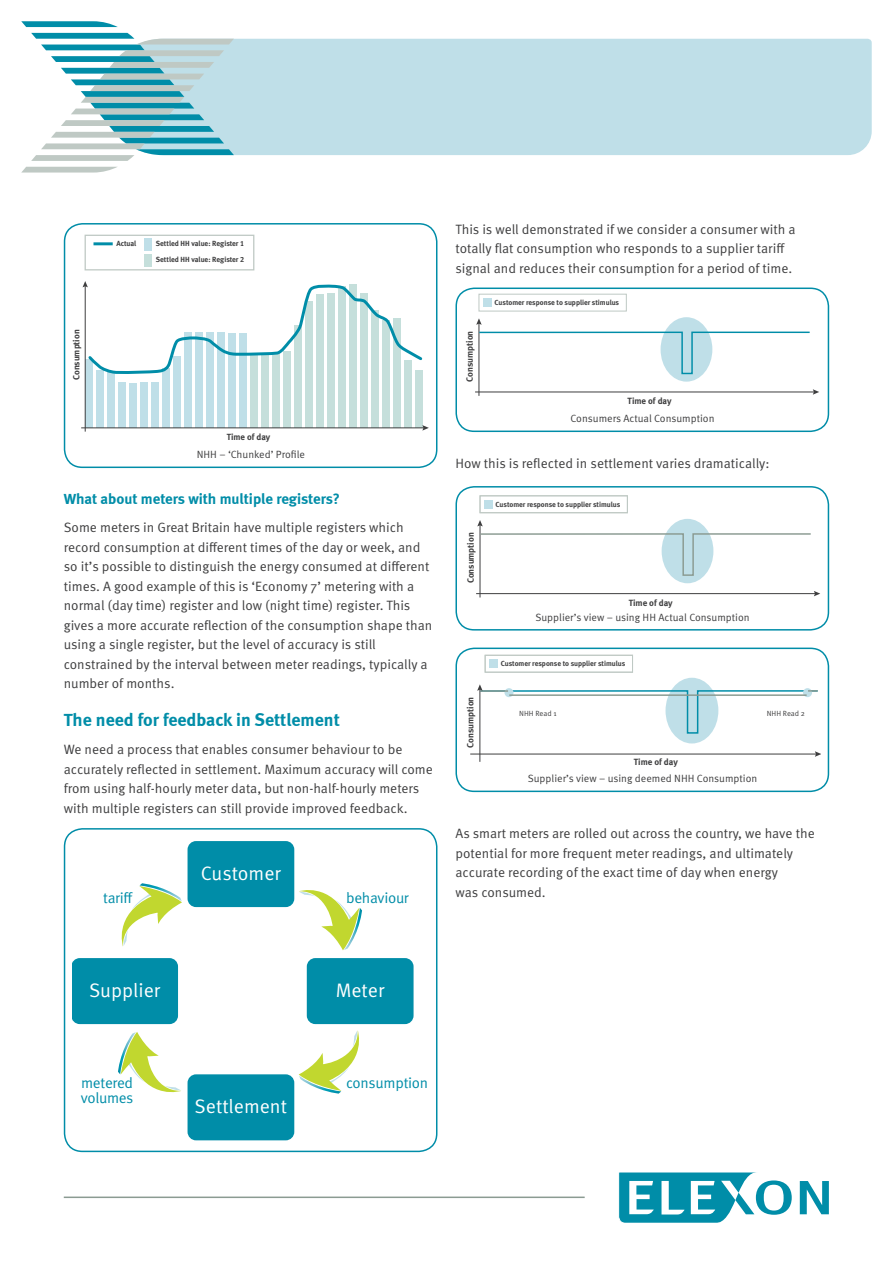
<style>
.page{position:relative;width:893px;height:1263px;background:#fff}
.page>*{position:absolute;margin:0;border:0;box-sizing:border-box;transform-origin:0 0}
.t1{font:19.5px "Meta OT";color:#fff}
.Body_copy{font:18px "Meta Bold LF";color:#008da8}
.t2{font:15px "Meta OT";letter-spacing:-.02em;color:#008da8}
._2nd_Subhead{font:15px "Meta Bold LF";color:#008da8}
.Body_copy-2{font:13.5px/19.5px "Meta OT";color:#3e3e3f}
.Footnote{font:10.5px "Meta OT";color:#3e3e3f}
.t3{font:9px "Meta Bold LF";color:#3e3e3f}
.t4{font:8.85px "Meta Bold LF";color:#3e3e3f}
.t5{font:7.5px "Meta OT";letter-spacing:-.005em;color:#3e3e3f}
.t6{font:7.35px "Meta Bold LF";letter-spacing:-.005em;color:#3e3e3f}
</style>
<div class="page">
<div style="left:234px;top:39px;width:638px;height:116px;background:#bfdfe8"></div>
<svg style="left:21px;top:21px;width:97px;height:6px"></svg>
<svg style="left:21px;top:167px;width:96px;height:6px"></svg>
<svg style="left:31px;top:33px;width:203px;height:128px"></svg>
<svg style="left:618px;top:1172px;width:211px;height:50px"></svg>
<div style="left:64px;top:223px;width:373px;height:245px;border:2px solid #008da8;border-radius:18px"></div>
<div style="left:85px;top:360px;width:8px;height:68px;background:#bfdfe8"></div>
<div style="left:250px;top:355px;width:8px;height:73px;background:#c5dfdb"></div>
<div style="left:261px;top:355px;width:8px;height:73px;background:#c5dfdb"></div>
<div style="left:272px;top:354px;width:8px;height:74px;background:#c5dfdb"></div>
<div style="left:283px;top:351px;width:8px;height:77px;background:#c5dfdb"></div>
<div style="left:294px;top:325px;width:8px;height:103px;background:#c5dfdb"></div>
<div style="left:305px;top:301px;width:8px;height:127px;background:#c5dfdb"></div>
<div style="left:316px;top:294px;width:8px;height:134px;background:#c5dfdb"></div>
<div style="left:327px;top:293px;width:8px;height:135px;background:#c5dfdb"></div>
<div style="left:338px;top:286px;width:8px;height:142px;background:#c5dfdb"></div>
<div style="left:349px;top:284px;width:8px;height:144px;background:#c5dfdb"></div>
<div style="left:360px;top:293px;width:8px;height:135px;background:#c5dfdb"></div>
<div style="left:371px;top:310px;width:8px;height:118px;background:#c5dfdb"></div>
<div style="left:382px;top:320px;width:8px;height:108px;background:#c5dfdb"></div>
<div style="left:393px;top:319px;width:8px;height:109px;background:#c5dfdb"></div>
<div style="left:404px;top:360px;width:8px;height:68px;background:#c5dfdb"></div>
<div style="left:415px;top:370px;width:8px;height:58px;background:#c5dfdb"></div>
<div style="left:206px;top:332px;width:8px;height:96px;background:#bfdfe8"></div>
<div style="left:217px;top:332px;width:8px;height:96px;background:#bfdfe8"></div>
<div style="left:228px;top:333px;width:8px;height:95px;background:#bfdfe8"></div>
<div style="left:239px;top:333px;width:8px;height:95px;background:#bfdfe8"></div>
<div style="left:195px;top:332px;width:8px;height:96px;background:#bfdfe8"></div>
<div style="left:184px;top:332px;width:8px;height:96px;background:#bfdfe8"></div>
<div style="left:173px;top:356px;width:8px;height:72px;background:#bfdfe8"></div>
<div style="left:162px;top:368px;width:8px;height:60px;background:#bfdfe8"></div>
<div style="left:151px;top:382px;width:8px;height:46px;background:#bfdfe8"></div>
<div style="left:140px;top:383px;width:8px;height:45px;background:#bfdfe8"></div>
<div style="left:129px;top:383px;width:8px;height:45px;background:#bfdfe8"></div>
<div style="left:118px;top:382px;width:8px;height:46px;background:#bfdfe8"></div>
<div style="left:107px;top:371px;width:8px;height:57px;background:#bfdfe8"></div>
<div style="left:96px;top:370px;width:8px;height:58px;background:#bfdfe8"></div>
<hr style="left:81px;top:427px;width:343px;height:1px;background:#3e3e3f">
<svg style="left:422px;top:425px;width:7px;height:6px"></svg>
<hr style="left:85px;top:285px;width:1px;height:147px;background:#3e3e3f">
<svg style="left:83px;top:281px;width:340px;height:96px"></svg>
<div style="left:144px;top:238px;width:8px;height:12px;background:#bfdfe8"></div>
<div style="left:144px;top:254px;width:8px;height:13px;background:#c5dfdb"></div>
<hr style="left:93px;top:242px;width:20px;height:3px;background:#008da8">
<div style="left:85px;top:235px;width:169px;height:35px;border:1px solid #bfc9c4"></div>
<div style="left:64px;top:828px;width:373px;height:324px;border:2px solid #008da8;border-radius:18px"></div>
<svg style="left:299px;top:890px;width:63px;height:60px"></svg>
<svg style="left:299px;top:1030px;width:60px;height:63px"></svg>
<svg style="left:118px;top:1032px;width:63px;height:61px"></svg>
<svg style="left:121px;top:883px;width:61px;height:63px"></svg>
<div style="left:188px;top:841px;width:106px;height:66px;background:#008da8;border-radius:9px"></div>
<div style="left:188px;top:1074px;width:106px;height:66px;background:#008da8;border-radius:9px"></div>
<div style="left:307px;top:958px;width:107px;height:66px;background:#008da8;border-radius:9px"></div>
<div style="left:73px;top:958px;width:105px;height:66px;background:#008da8"></div>
<div style="left:455px;top:288px;width:374px;height:144px;border:2px solid #008da8;border-radius:18px"></div>
<div style="left:661px;top:317px;width:51px;height:65px;background:#bfdfe8;border-radius:50%"></div>
<hr style="left:479px;top:323px;width:1px;height:73px;background:#3e3e3f">
<svg style="left:476px;top:318px;width:6px;height:7px"></svg>
<hr style="left:475px;top:392px;width:340px;height:1px;background:#3e3e3f">
<svg style="left:813px;top:389px;width:6px;height:6px"></svg>
<svg style="left:478px;top:331px;width:332px;height:44px"></svg>
<div style="left:479px;top:294px;width:148px;height:17px;border:1px solid #bfc9c4"></div>
<div style="left:483px;top:299px;width:8px;height:8px;background:#bfdfe8"></div>
<div style="left:455px;top:486px;width:374px;height:144px;border:2px solid #008da8;border-radius:18px"></div>
<div style="left:662px;top:519px;width:51px;height:64px;background:#bfdfe8;border-radius:50%"></div>
<hr style="left:480px;top:524px;width:1px;height:73px;background:#3e3e3f">
<svg style="left:477px;top:520px;width:6px;height:6px"></svg>
<hr style="left:476px;top:593px;width:340px;height:1px;background:#3e3e3f">
<svg style="left:814px;top:591px;width:6px;height:5px"></svg>
<svg style="left:479px;top:532px;width:332px;height:45px"></svg>
<div style="left:480px;top:495px;width:148px;height:18px;border:1px solid #bfc9c4"></div>
<div style="left:484px;top:500px;width:8px;height:8px;background:#bfdfe8"></div>
<div style="left:455px;top:648px;width:374px;height:144px;border:2px solid #008da8;border-radius:18px"></div>
<div style="left:665px;top:678px;width:53px;height:65px;background:#bfdfe8;border-radius:50%"></div>
<hr style="left:470px;top:754px;width:347px;height:1px;background:#3e3e3f">
<svg style="left:815px;top:751px;width:6px;height:6px"></svg>
<div style="left:485px;top:655px;width:148px;height:17px;border:1px solid #bfc9c4"></div>
<div style="left:489px;top:660px;width:9px;height:8px;background:#bfdfe8"></div>
<hr style="left:479px;top:689px;width:1px;height:73px;background:#3e3e3f">
<svg style="left:477px;top:684px;width:341px;height:50px"></svg>
<hr style="left:64px;top:1196px;width:521px;height:2px;background:#8b9b92">
<p class="t4" style="left:71px;top:380px;width:52px;rotate:-90deg">Consumption</p>
<p class="t6" style="left:117px;top:239px;width:21px">Actual</p>
<p class="t6" style="left:156px;top:239px;width:90px">Settled HH value: Register 1</p>
<p class="t6" style="left:156px;top:256px;width:90px">Settled HH value: Register 2</p>
<p class="t4" style="left:227px;top:432px;width:45px">Time of day</p>
<p class="Footnote" style="left:197px;top:448px;width:110px">NHH – ‘Chunked’ Profile</p>
<p class="_2nd_Subhead" style="left:64px;top:490px;width:278px">What about meters with multiple registers?</p>
<p class="Body_copy-2" style="left:64px;top:518px;width:370px">Some meters in Great Britain have multiple registers which record consumption at different times of the day or week, and so it’s possible to distinguish the energy consumed at different times. A good example of this is ‘Economy 7’ metering with a normal (day time) register and low (night time) register. This gives a more accurate reflection of the consumption shape than using a single register, but the level of accuracy is still constrained by the interval between meter readings, typically a number of months.</p>
<p class="Body_copy" style="left:64px;top:709px;width:277px">The need for feedback in Settlement</p>
<p class="Body_copy-2" style="left:64px;top:740px;width:371px">We need a process that enables consumer behaviour to be accurately reflected in settlement. Maximum accuracy will come from using half-hourly meter data, but non-half-hourly meters with multiple registers can still provide improved feedback.</p>
<p class="t1" style="left:201px;top:861px;width:82px">Customer</p>
<p class="t2" style="left:103px;top:889px;width:31px">tariff</p>
<p class="t2" style="left:346px;top:889px;width:64px">behaviour</p>
<p class="Body_copy-2" style="left:455px;top:220px;width:342px">This is well demonstrated if we consider a consumer with a totally flat consumption who responds to a supplier tariff signal and reduces their consumption for a period of time.</p>
<p class="t3" style="left:464px;top:381px;width:52px;rotate:-90deg">Consumption</p>
<p class="t6" style="left:495px;top:298px;width:126px">Customer response to supplier stimulus</p>
<p class="t3" style="left:628px;top:396px;width:46px">Time of day</p>
<p class="Footnote" style="left:571px;top:412px;width:145px">Consumers Actual Consumption</p>
<p class="Body_copy-2" style="left:455px;top:454px;width:316px">How this is reflected in settlement varies dramatically:</p>
<p class="t3" style="left:465px;top:583px;width:52px;rotate:-90deg">Consumption</p>
<p class="t3" style="left:465px;top:747px;width:52px;rotate:-90deg">Consumption</p>
<p class="t6" style="left:496px;top:500px;width:126px">Customer response to supplier stimulus</p>
<p class="t3" style="left:629px;top:597px;width:46px">Time of day</p>
<p class="Footnote" style="left:535px;top:611px;width:216px">Supplier’s view – using HH Actual Consumption</p>
<p class="t6" style="left:501px;top:659px;width:126px">Customer response to supplier stimulus</p>
<p class="t5" style="left:519px;top:709px;width:39px">NHH Read 1</p>
<p class="t5" style="left:767px;top:709px;width:40px">NHH Read 2</p>
<p class="t3" style="left:634px;top:757px;width:46px">Time of day</p>
<p class="Footnote" style="left:528px;top:772px;width:231px">Supplier’s view – using deemed NHH Consumption</p>
<p class="Body_copy-2" style="left:455px;top:824px;width:361px">As smart meters are rolled out across the country, we have the potential for more frequent meter readings, and ultimately accurate recording of the exact time of day when energy<br>was consumed.</p>
<p class="t1" style="left:89px;top:978px;width:73px">Supplier</p>
<p class="t1" style="left:336px;top:978px;width:50px">Meter</p>
<p class="t2" style="left:81px;top:1074px;width:54px">metered</p>
<p class="t2" style="left:346px;top:1074px;width:84px">consumption</p>
<p class="t2" style="left:81px;top:1089px;width:54px">volumes</p>
<p class="t1" style="left:195px;top:1095px;width:94px">Settlement</p>
</div>
